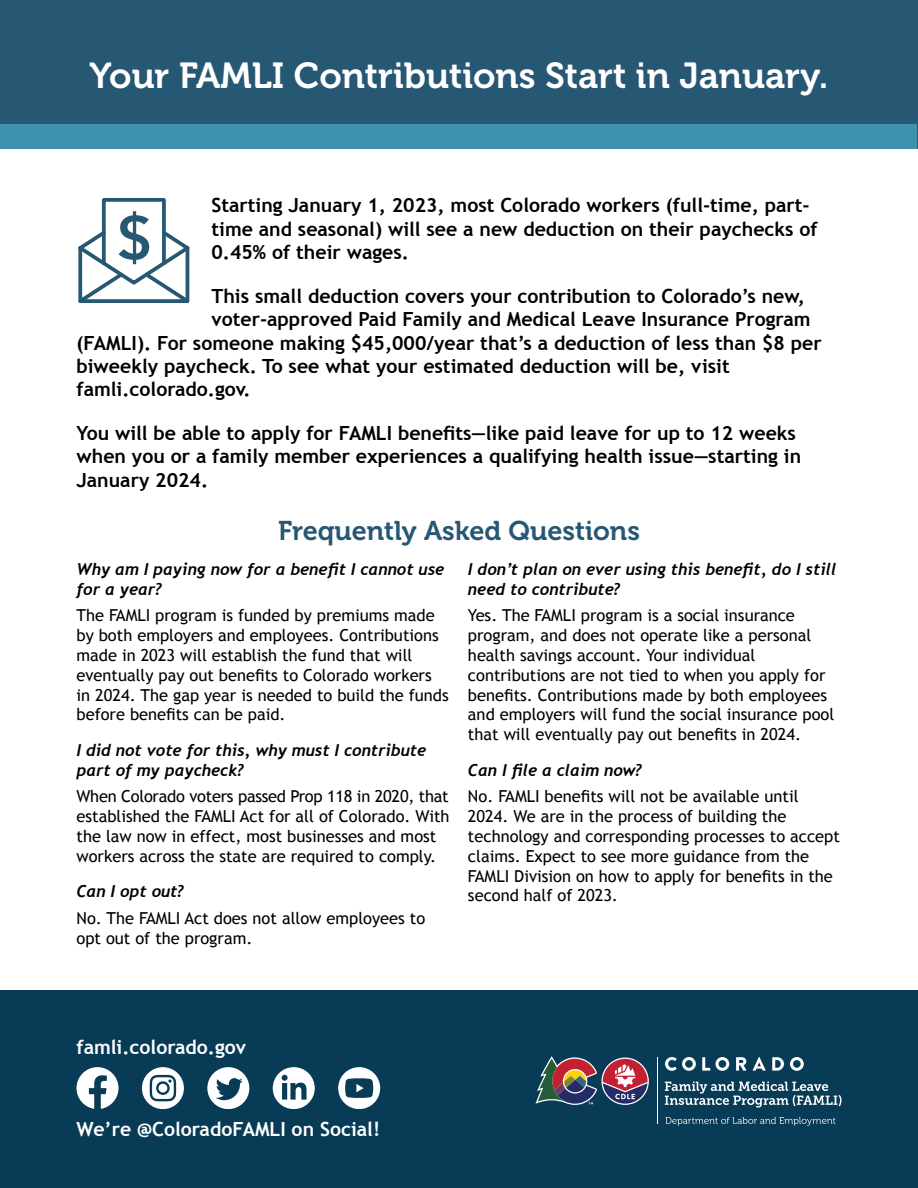
<style>
.page{position:relative;width:918px;height:1188px;background:#fff}
.page>*{position:absolute;margin:0;border:0;box-sizing:border-box;transform-origin:0 0}
.H1__Heading_1{font:36px "Museo 700";color:#fff}
.H1__Heading_1-2{font:27px "Museo 700";color:#265873}
.p__Paragraph_Style{font:700 19.5px/23.4px "Trebuchet MS";color:#000}
.p__Paragraph_Style-2{font:700 19.5px "Trebuchet MS";color:#fff}
.p__Paragraph_Style-3{font:16.5px/19.8px "Trebuchet MS";color:#000}
.H2__Heading_2_FAQ{font:italic 700 16.5px/19.8px "Trebuchet";color:#000}
</style>
<div class="page">
<div style="left:1px;top:990px;width:917px;height:198px;background:#083b55"></div>
<div style="left:0;top:0;width:918px;height:148px;background:#265873"></div>
<div style="left:1px;top:124px;width:916px;height:24px;background:#3e92b0"></div>
<svg style="left:78px;top:211px;width:112px;height:92px"></svg>
<div style="left:102px;top:198px;width:64px;height:67px;border:4px solid #265873"></div>
<svg style="left:76px;top:1067px;width:43px;height:42px"></svg>
<svg style="left:142px;top:1067px;width:42px;height:42px"></svg>
<svg style="left:207px;top:1067px;width:42px;height:42px"></svg>
<svg style="left:273px;top:1067px;width:42px;height:42px"></svg>
<svg style="left:338px;top:1067px;width:42px;height:42px"></svg>
<svg style="left:665px;top:1082px;width:176px;height:26px"></svg>
<svg style="left:665px;top:1057px;width:31px;height:14px"></svg>
<svg style="left:702px;top:1057px;width:8px;height:14px"></svg>
<svg style="left:716px;top:1057px;width:13px;height:14px"></svg>
<svg style="left:736px;top:1057px;width:10px;height:14px"></svg>
<svg style="left:772px;top:1057px;width:12px;height:14px"></svg>
<svg style="left:790px;top:1057px;width:14px;height:14px"></svg>
<svg style="left:753px;top:1057px;width:13px;height:14px"></svg>
<hr style="left:657px;top:1057px;width:1px;height:67px;background:#fff">
<svg style="left:665px;top:1117px;width:170px;height:9px"></svg>
<svg style="left:536px;top:1056px;width:61px;height:49px"></svg>
<svg style="left:601px;top:1058px;width:48px;height:47px"></svg>
<svg style="left:603px;top:1059px;width:45px;height:45px;background:#915b73"></svg>
<p class="H1__Heading_1" style="left:90px;top:55px;width:740px">Your FAMLI Contributions Start in January.</p>
<p class="p__Paragraph_Style" style="left:212px;top:194px;width:608px">Starting January 1, 2023, most Colorado workers (full-time, part&shy;time and seasonal) will see a new deduction on their paychecks of<br>0.45% of their wages.</p>
<p class="p__Paragraph_Style" style="left:212px;top:284px;width:595px">This small deduction covers your contribution to Colorado’s new,</p>
<p class="p__Paragraph_Style" style="left:212px;top:308px;width:601px">voter-approved Paid Family and Medical Leave Insurance Program</p>
<p class="p__Paragraph_Style" style="left:77px;top:331px;width:747px">(FAMLI). For someone making $45,000/year that’s a deduction of less than $8 per</p>
<p class="p__Paragraph_Style" style="left:77px;top:354px;width:655px">biweekly paycheck. To see what your estimated deduction will be, visit</p>
<p class="p__Paragraph_Style" style="left:77px;top:378px;width:176px">famli.colorado.gov.</p>
<p class="p__Paragraph_Style" style="left:77px;top:421px;width:726px">You will be able to apply for FAMLI benefits—like paid leave for up to 12 weeks when you or a family member experiences a qualifying health issue—starting in<br>January 2024.</p>
<p class="H1__Heading_1-2" style="left:278px;top:515px;width:363px">Frequently Asked Questions</p>
<p class="H2__Heading_2_FAQ" style="left:76px;top:560px;width:369px">Why am I paying now for a benefit I cannot use for a year?</p>
<p class="p__Paragraph_Style-3" style="left:76px;top:606px;width:374px">The FAMLI program is funded by premiums made by both employers and employees. Contributions made in 2023 will establish the fund that will eventually pay out benefits to Colorado workers in 2024. The gap year is needed to build the funds before benefits can be paid.</p>
<p class="H2__Heading_2_FAQ" style="left:76px;top:740px;width:351px">I did not vote for this, why must I contribute part of my paycheck?</p>
<p class="p__Paragraph_Style-3" style="left:76px;top:787px;width:375px">When Colorado voters passed Prop 118 in 2020, that established the FAMLI Act for all of Colorado. With the law now in effect, most businesses and most workers across the state are required to comply.</p>
<p class="H2__Heading_2_FAQ" style="left:76px;top:882px;width:109px">Can I opt out?</p>
<p class="p__Paragraph_Style-3" style="left:76px;top:908px;width:350px">No. The FAMLI Act does not allow employees to opt out of the program.</p>
<p class="H2__Heading_2_FAQ" style="left:468px;top:560px;width:370px">I don’t plan on ever using this benefit, do I still need to contribute?</p>
<p class="p__Paragraph_Style-3" style="left:468px;top:606px;width:368px">Yes. The FAMLI program is a social insurance program, and does not operate like a personal health savings account. Your individual contributions are not tied to when you apply for benefits. Contributions made by both employees and employers will fund the social insurance pool that will eventually pay out benefits in 2024.</p>
<p class="H2__Heading_2_FAQ" style="left:468px;top:760px;width:176px">Can I file a claim now?</p>
<p class="p__Paragraph_Style-3" style="left:468px;top:787px;width:373px">No. FAMLI benefits will not be available until 2024. We are in the process of building the technology and corresponding processes to accept claims. Expect to see more guidance from the FAMLI Division on how to apply for benefits in the second half of 2023.</p>
<p class="p__Paragraph_Style-2" style="left:76px;top:1035px;width:171px">famli.colorado.gov</p>
<p class="p__Paragraph_Style-2" style="left:76px;top:1117px;width:305px">We’re @ColoradoFAMLI on Social!</p>
</div>
